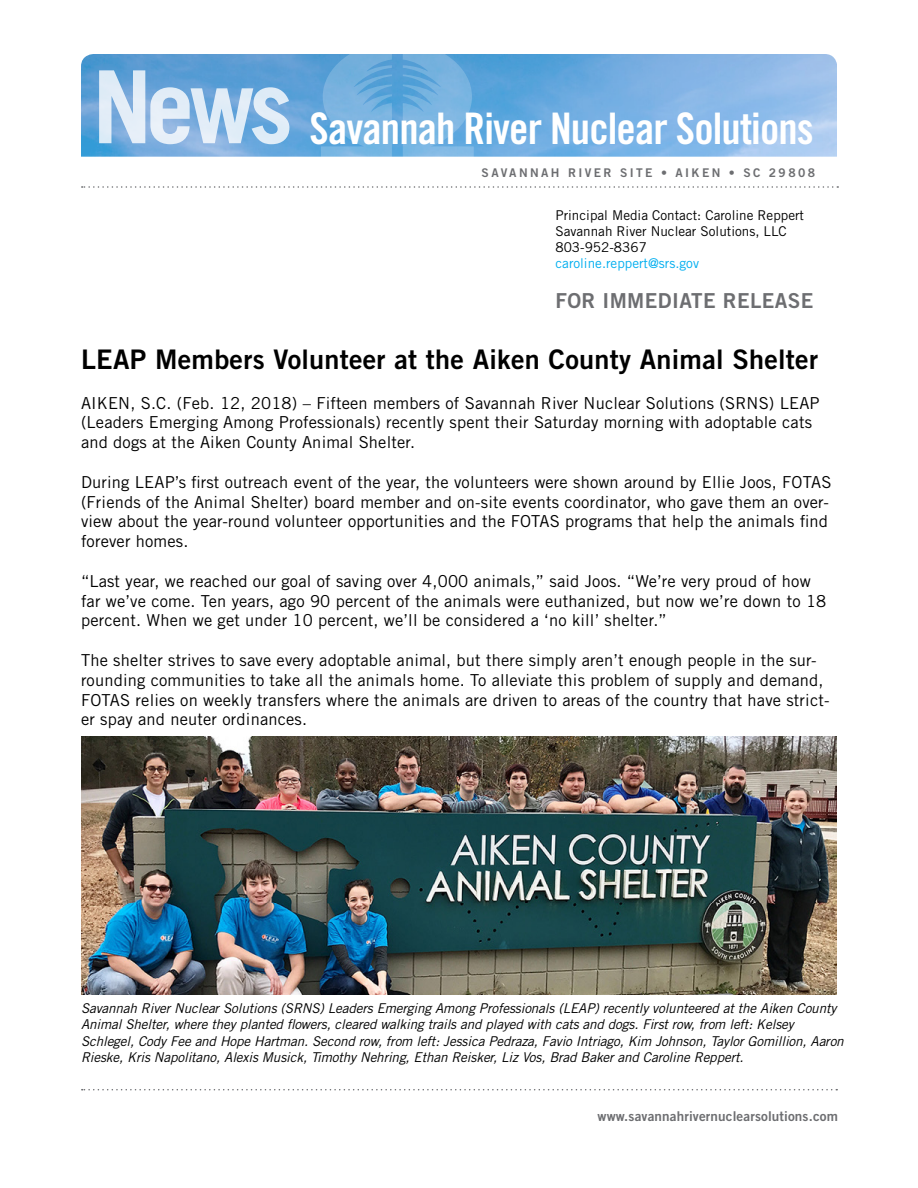
<style>
.page{position:relative;width:918px;height:1188px;background:#fff}
.page>*{position:absolute;margin:0;border:0;box-sizing:border-box;transform-origin:0 0}
.t1{font:43.5px "Trade Gothic LT Std Bd Cn 20";letter-spacing:-.02em;color:#fff}
.t2{font:27px "Trade Gothic LT Std Bd 2";letter-spacing:.01em;color:#000}
.t3{font:20.7px "Trade Gothic LT Std Bd 2";letter-spacing:.02em;color:#6d6e71}
.t4{font:16.5px/19.8px "Trade Gothic LT Std";letter-spacing:.01em;color:#000}
.t5{font:italic 13.5px/16.2px "Trade Gothic LT Std";letter-spacing:-.01em;color:#000}
.t6{font:13.5px/16.2px "Trade Gothic LT Std";color:#000}
.t7{font:13.5px "Trade Gothic LT Std Bd 2";letter-spacing:.01em;color:#6d6e71}
.t8{font:13.5px "Trade Gothic LT Std";color:#00aeef}
.t9{font:12px "Trade Gothic LT Std Bd 2";letter-spacing:.2em;color:#6d6e71}
</style>
<div class="page">
<img style="left:81px;top:54px;width:756px;height:103px">
<svg style="left:321px;top:54px;width:71px;height:103px;background:#6eaedd"></svg>
<svg style="left:403px;top:54px;width:71px;height:103px;background:#71b0df"></svg>
<svg style="left:99px;top:70px;width:190px;height:74px;background:#a7c9e8"></svg>
<svg style="left:82px;top:1089px;width:755px;height:1px"></svg>
<svg style="left:82px;top:186px;width:756px;height:2px"></svg>
<img style="left:81px;top:737px;width:756px;height:257px">
<h1 class="t1" style="left:310px;top:102px;width:506px">Savannah River Nuclear Solutions</h1>
<p class="t9" style="left:482px;top:165px;width:335px">SAVANNAH RIVER SITE • AIKEN • SC 29808</p>
<p class="t6" style="left:555px;top:207px;width:250px">Principal Media Contact: Caroline Reppert<br>Savannah River Nuclear Solutions, LLC<br>803-952-8367</p>
<p class="t8" style="left:555px;top:255px;width:145px">caroline.reppert@srs.gov</p>
<p class="t3" style="left:555px;top:288px;width:260px">FOR IMMEDIATE RELEASE</p>
<h2 class="t2" style="left:81px;top:343px;width:739px">LEAP Members Volunteer at the Aiken County Animal Shelter</h2>
<p class="t4" style="left:81px;top:393px;width:740px">AIKEN, S.C. (Feb. 12, 2018) – Fifteen members of Savannah River Nuclear Solutions (SRNS) LEAP (Leaders Emerging Among Professionals) recently spent their Saturday morning with adoptable cats and dogs at the Aiken County Animal Shelter.</p>
<p class="t4" style="left:81px;top:472px;width:752px">During LEAP’s first outreach event of the year, the volunteers were shown around by Ellie Joos, FOTAS (Friends of the Animal Shelter) board member and on-site events coordinator, who gave them an over&shy;view about the year-round volunteer opportunities and the FOTAS programs that help the animals find forever homes.</p>
<p class="t4" style="left:81px;top:571px;width:747px">“Last year, we reached our goal of saving over 4,000 animals,” said Joos. “We’re very proud of how far we’ve come. Ten years, ago 90 percent of the animals were euthanized, but now we’re down to 18 percent. When we get under 10 percent, we’ll be considered a ‘no kill’ shelter.”</p>
<p class="t4" style="left:81px;top:650px;width:750px">The shelter strives to save every adoptable animal, but there simply aren’t enough people in the sur&shy;rounding communities to take all the animals home. To alleviate this problem of supply and demand, FOTAS relies on weekly transfers where the animals are driven to areas of the country that have strict&shy;er spay and neuter ordinances.</p>
<p class="t5" style="left:81px;top:1001px;width:764px">Savannah River Nuclear Solutions (SRNS) Leaders Emerging Among Professionals (LEAP) recently volunteered at the Aiken County Animal Shelter, where they planted flowers, cleared walking trails and played with cats and dogs. First row, from left: Kelsey Schlegel, Cody Fee and Hope Hartman. Second row, from left: Jessica Pedraza, Favio Intriago, Kim Johnson, Taylor Gomillion, Aaron Rieske, Kris Napolitano, Alexis Musick, Timothy Nehring, Ethan Reisker, Liz Vos, Brad Baker and Caroline Reppert.</p>
<p class="t7" style="left:598px;top:1107px;width:242px">www.savannahrivernuclearsolutions.com</p>
</div>
